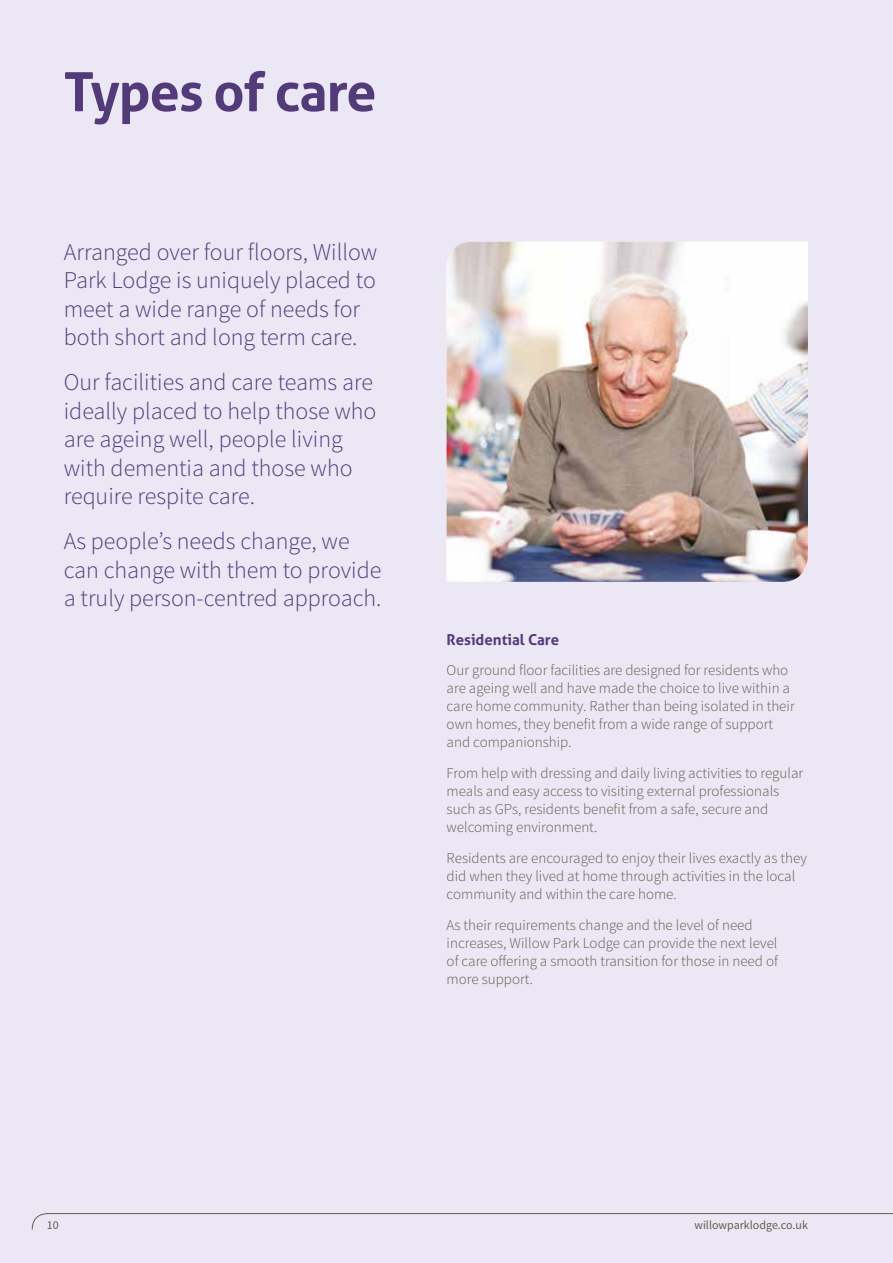
<style>
.page{position:relative;width:893px;height:1263px;background:#ebe7f4}
.page>*{position:absolute;margin:0;border:0;box-sizing:border-box;transform-origin:0 0}
.t1{font:700 54px "Aller";letter-spacing:-.02em;color:#533b7a}
.t2{font:300 24px/28.5px "Source Sans Pro";color:#533b7a}
.t3{font:300 15px/18px "Source Sans Pro";color:#655c50}
.t4{font:700 15px "Aller";color:#533b7a}
.t5{font:12px "Source Sans Pro";color:#655c50}
</style>
<div class="page">
<svg style="left:31px;top:1213px;width:862px;height:17px"></svg>
<img style="left:447px;top:242px;width:361px;height:340px">
<h1 class="t1" style="left:64px;top:59px;width:314px">Types of care</h1>
<h2 class="t2" style="left:64px;top:238px;width:315px">Arranged over four floors, Willow<br>Park Lodge is uniquely placed to meet a wide range of needs for both short and long term care.</h2>
<h2 class="t2" style="left:64px;top:368px;width:314px">Our facilities and care teams are ideally placed to help those who are ageing well, people living with dementia and those who require respite care.</h2>
<h2 class="t2" style="left:64px;top:527px;width:319px">As people’s needs change, we can change with them to provide a truly person-centred approach.</h2>
<p class="t4" style="left:447px;top:630px;width:114px">Residential Care</p>
<p class="t3" style="left:447px;top:661px;width:350px">Our ground floor facilities are designed for residents who are ageing well and have made the choice to live within a care home community. Rather than being isolated in their own homes, they benefit from a wide range of support and companionship.</p>
<p class="t3" style="left:447px;top:764px;width:358px">From help with dressing and daily living activities to regular meals and easy access to visiting external professionals such as GPs, residents benefit from a safe, secure and welcoming environment.</p>
<p class="t3" style="left:447px;top:849px;width:362px">Residents are encouraged to enjoy their lives exactly as they did when they lived at home through activities in the local community and within the care home.</p>
<p class="t3" style="left:447px;top:916px;width:333px">As their requirements change and the level of need increases, Willow Park Lodge can provide the next level of care offering a smooth transition for those in need of more support.</p>
<p class="t5" style="left:47px;top:1218px;width:13px">10</p>
<p class="t5" style="left:694px;top:1218px;width:115px">willowparklodge.co.uk</p>
</div>
